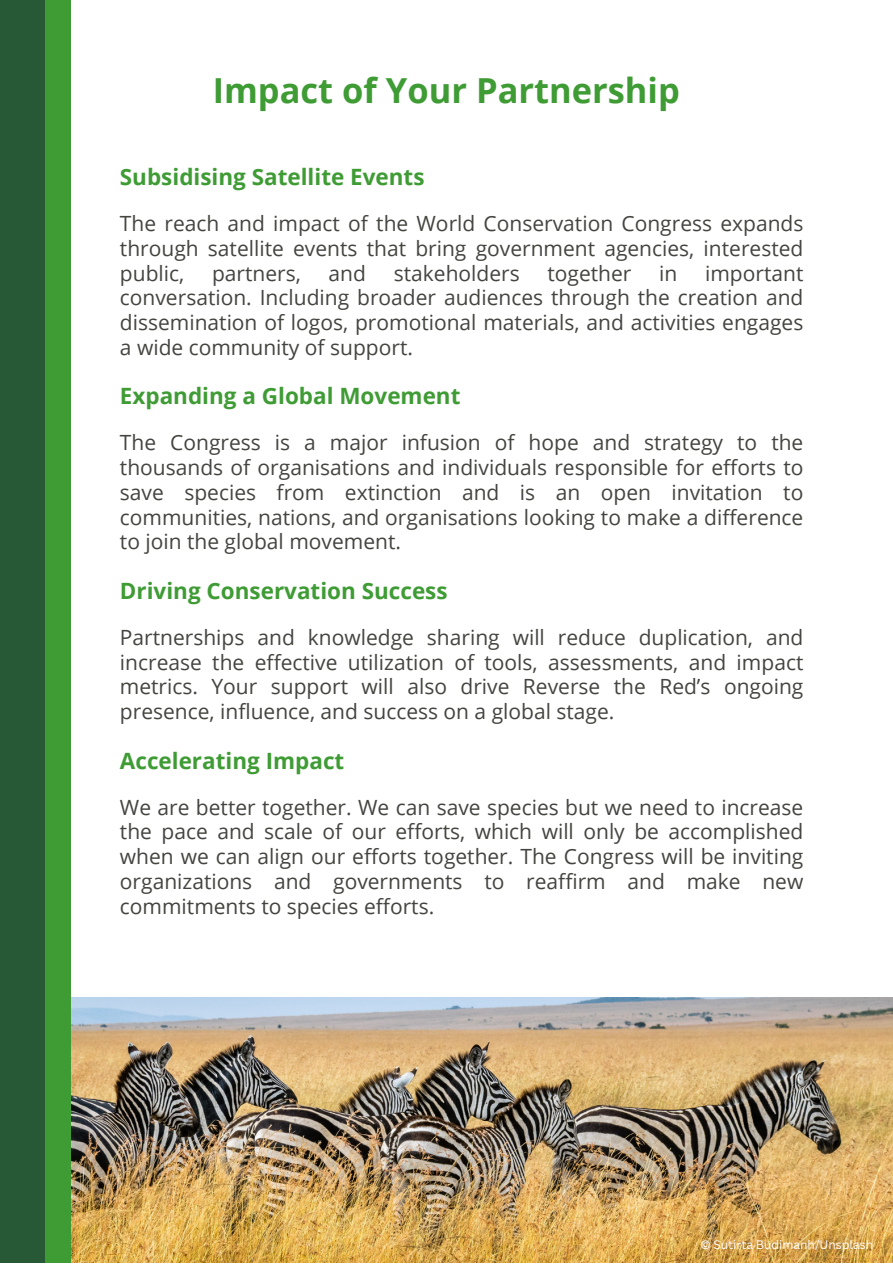
<style>
.page{position:relative;width:893px;height:1264px;background:#fff}
.page>*{position:absolute;margin:0;border:0;box-sizing:border-box;transform-origin:0 0}
.t1{font:700 34.5px "Open Sans";color:#3f9c35}
.t2{font:700 22.5px "Open Sans";color:#3f9c35}
.t3{font:21px/24.8px "Open Sans";color:#444440;text-align:justify}
.t4{font:12px "Canva Sans";color:#fff}
</style>
<div class="page">
<div style="left:0;top:0;width:45px;height:1262px;background:#275937"></div>
<div style="left:45px;top:0;width:26px;height:1262px;background:#3f9c35"></div>
<img style="left:71px;top:997px;width:821px;height:265px">
<p class="t1" style="left:213px;top:66px;width:468px">Impact of Your Partnership</p>
<p class="t2" style="left:120px;top:161px;width:306px">Subsidising Satellite Events</p>
<p class="t3" style="left:120px;top:210px;width:685px">The reach and impact of the World Conservation Congress expands through satellite events that bring government agencies, interested public,</p>
<p class="t3" style="left:212px;top:260px;width:90px">partners,</p>
<p class="t3" style="left:328px;top:260px;width:39px">and</p>
<p class="t3" style="left:394px;top:260px;width:127px">stakeholders</p>
<p class="t3" style="left:547px;top:260px;width:85px">together</p>
<p class="t3" style="left:659px;top:260px;width:20px">in</p>
<p class="t3" style="left:120px;top:260px;width:685px;text-indent:585px">important conversation. Including broader audiences through the creation and dissemination of logos, promotional materials, and activities engages a wide community of support.</p>
<p class="t2" style="left:120px;top:380px;width:342px">Expanding a Global Movement</p>
<p class="t3" style="left:120px;top:430px;width:685px">The Congress is a major infusion of hope and strategy to the thousands of organisations and individuals responsible for efforts to save species from extinction and is an open invitation to communities, nations, and organisations looking to make a difference to join the global movement.</p>
<p class="t2" style="left:120px;top:574px;width:329px">Driving Conservation Success</p>
<p class="t3" style="left:120px;top:624px;width:685px">Partnerships and knowledge sharing will reduce duplication, and increase the effective utilization of tools, assessments, and impact metrics. Your support will also drive Reverse the Red’s ongoing presence, influence, and success on a global stage.</p>
<p class="t2" style="left:120px;top:744px;width:226px">Accelerating Impact</p>
<p class="t3" style="left:120px;top:794px;width:685px">We are better together. We can save species but we need to increase the pace and scale of our efforts, which will only be accomplished when we can align our efforts together. The Congress will be inviting organizations and governments to reaffirm and make new commitments to species efforts.</p>
<p class="t4" style="left:700px;top:1236px;width:174px">© Sutirta Budimanh/Unsplash</p>
</div>
